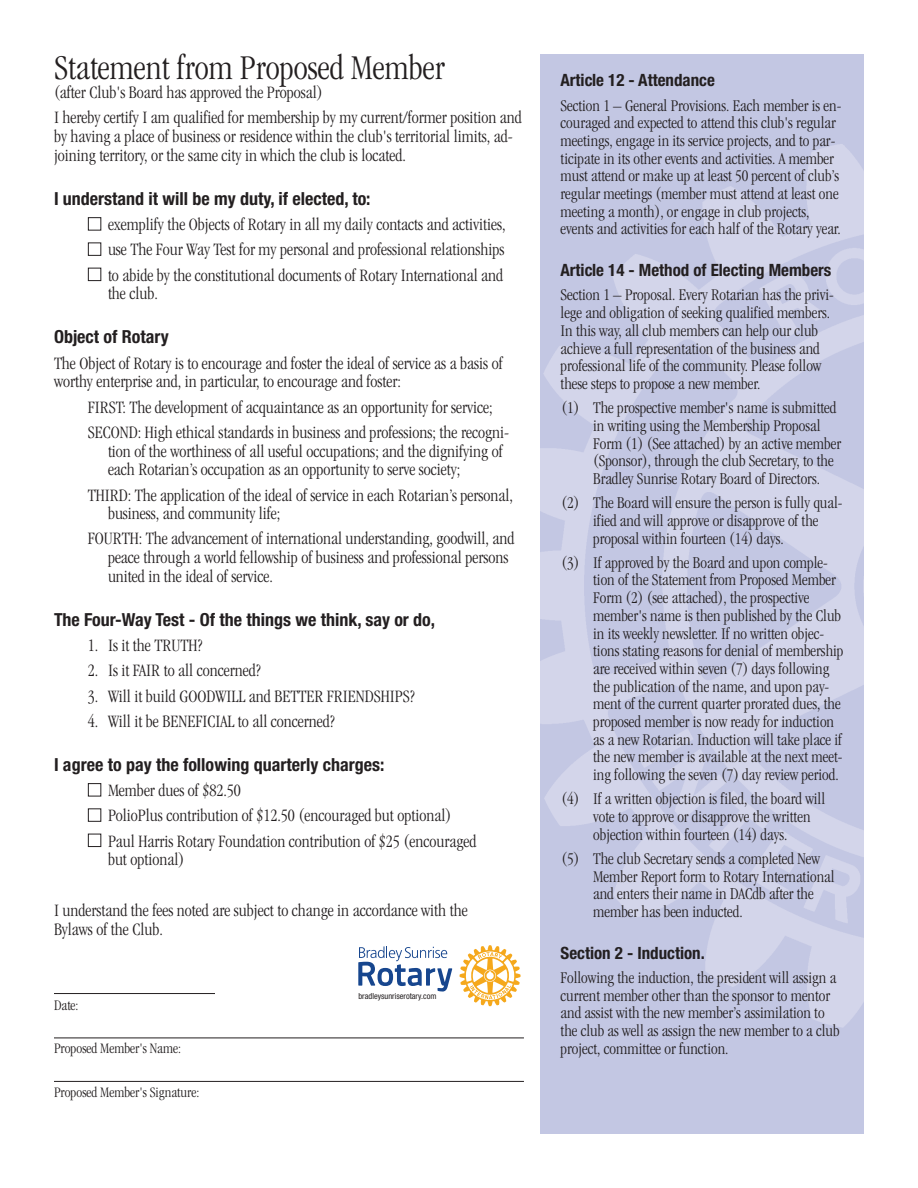
<style>
.page{position:relative;width:918px;height:1188px;background:#fff}
.page>*{position:absolute;margin:0;border:0;box-sizing:border-box;transform-origin:0 0}
.t1{font:300 condensed 36px "Garamond";color:#231f20}
.t2{font:300 condensed 18px/18.8px "Garamond";color:#231f20}
.t3{font:700 condensed 18px "Helvetica Neue";color:#231f20}
.t4{font:300 condensed 16.95px/17.7px "Garamond";color:#231f20}
.t5{font:700 condensed 16.95px "Helvetica Neue";color:#231f20}
.t6{font:300 condensed 15px "Garamond";color:#231f20}
.t7{font:condensed 8.4px "Helvetica Neue";color:#231f20}
.s1{color:#fff}
</style>
<div class="page">
<img style="left:540px;top:54px;width:324px;height:1076px">
<hr style="left:54px;top:993px;width:470px;height:1px;background:#231f20">
<hr style="left:54px;top:1038px;width:470px;height:1px;background:#231f20">
<hr style="left:54px;top:1081px;width:470px;height:1px;background:#231f20">
<div style="left:216px;top:942px;width:315px;height:67px;background:#fff"></div>
<svg style="left:460px;top:945px;width:61px;height:61px"></svg>
<svg style="left:358px;top:946px;width:94px;height:46px"></svg>
<h1 class="t1" style="left:54px;top:54px;width:392px">Statement from Proposed Member</h1>
<p class="t2" style="left:54px;top:81px;width:469px;line-height:25.2px">(after Club's Board has approved the Proposal)<br>I hereby certify I am qualified for membership by my current/former position and</p>
<p class="t2" style="left:54px;top:128px;width:460px">by having a place of business or residence within the club's territorial limits, ad&shy;joining territory, or the same city in which the club is located.</p>
<p class="t3" style="left:54px;top:192px;width:318px">I understand it will be my duty, if elected, to:</p>
<p class="t2" style="left:88px;top:216px;width:420px"><span class="s1">■</span> exemplify the Objects of Rotary in all my daily contacts and activities,</p>
<p class="t2" style="left:88px;top:242px;width:418px"><span class="s1">■</span> use The Four Way Test for my personal and professional relationships</p>
<p class="t2" style="left:108px;top:267px;width:397px;text-indent:-20px"><span class="s1">■</span> to abide by the constitutional documents of Rotary International and the club.</p>
<p class="t3" style="left:54px;top:330px;width:116px">Object of Rotary</p>
<p class="t2" style="left:54px;top:355px;width:450px">The Object of Rotary is to encourage and foster the ideal of service as a basis of worthy enterprise and, in particular, to encourage and foster:</p>
<p class="t2" style="left:88px;top:396px;width:423px;line-height:25.2px">FIRST: The development of acquaintance as an opportunity for service;<br>SECOND: High ethical standards in business and professions; the recogni-</p>
<p class="t2" style="left:108px;top:443px;width:396px">tion of the worthiness of all useful occupations; and the dignifying of each Rotarian’s occupation as an opportunity to serve society;</p>
<p class="t2" style="left:108px;top:487px;width:407px;text-indent:-20px">THIRD: The application of the ideal of service in each Rotarian’s personal, business, and community life;</p>
<p class="t2" style="left:108px;top:531px;width:408px;text-indent:-20px">FOURTH: The advancement of international understanding, goodwill, and peace through a world fellowship of business and professional persons united in the ideal of service.</p>
<p class="t3" style="left:54px;top:613px;width:383px">The Four-Way Test - Of the things we think, say or do,</p>
<p class="t2" style="left:88px;top:637px;width:116px">1. Is it the TRUTH?</p>
<p class="t2" style="left:88px;top:663px;width:175px">2. Is it FAIR to all concerned?</p>
<p class="t2" style="left:88px;top:688px;width:329px">3. Will it build GOODWILL and BETTER FRIENDSHIPS?</p>
<p class="t2" style="left:88px;top:713px;width:249px">4. Will it be BENEFICIAL to all concerned?</p>
<p class="t3" style="left:54px;top:758px;width:332px">I agree to pay the following quarterly charges:</p>
<p class="t2" style="left:88px;top:782px;width:155px"><span class="s1">■</span> Member dues of $82.50</p>
<p class="t2" style="left:88px;top:808px;width:365px"><span class="s1">■</span> PolioPlus contribution of $12.50 (encouraged but optional)</p>
<p class="t2" style="left:108px;top:833px;width:370px;text-indent:-20px"><span class="s1">■</span> Paul Harris Rotary Foundation contribution of $25 (encouraged but optional)</p>
<p class="t2" style="left:54px;top:902px;width:415px">I understand the fees noted are subject to change in accordance with the<br>Bylaws of the Club.</p>
<p class="t6" style="left:54px;top:999px;width:26px">Date:</p>
<p class="t6" style="left:54px;top:1043px;width:129px">Proposed Member's Name:</p>
<p class="t6" style="left:54px;top:1086px;width:147px">Proposed Member's Signature:</p>
<p class="t7" style="left:358px;top:993px;width:80px">bradleysunriserotary.com</p>
<p class="t5" style="left:561px;top:74px;width:156px">Article 12 - Attendance</p>
<p class="t4" style="left:561px;top:97px;width:282px">Section 1 – General Provisions. Each member is en&shy;couraged and expected to attend this club's regular meetings, engage in its service projects, and to par&shy;ticipate in its other events and activities. A member must attend or make up at least 50 percent of club’s regular meetings (member must attend at least one meeting a month), or engage in club projects, events and activities for each half of the Rotary year.</p>
<p class="t5" style="left:561px;top:264px;width:272px">Article 14 - Method of Electing Members</p>
<p class="t4" style="left:561px;top:287px;width:275px">Section 1 – Proposal. Every Rotarian has the privi&shy;lege and obligation of seeking qualified members.<br>In this way, all club members can help our club achieve a full representation of the business and professional life of the community. Please follow these steps to propose a new member.</p>
<p class="t4" style="left:593px;top:400px;width:250px;text-indent:-32px">(1) The prospective member's name is submitted in writing using the Membership Proposal Form (1) (See attached) by an active member (Sponsor), through the club Secretary, to the Bradley Sunrise Rotary Board of Directors.</p>
<p class="t4" style="left:593px;top:495px;width:251px;text-indent:-32px">(2) The Board will ensure the person is fully qual&shy;ified and will approve or disapprove of the proposal within fourteen (14) days.</p>
<p class="t4" style="left:593px;top:555px;width:252px;text-indent:-32px">(3) If approved by the Board and upon comple&shy;tion of the Statement from Proposed Member Form (2) (see attached), the prospective member's name is then published by the Club in its weekly newsletter. If no written objec&shy;tions stating reasons for denial of membership are received within seven (7) days following the publication of the name, and upon pay&shy;ment of the current quarter prorated dues, the proposed member is now ready for induction as a new Rotarian. Induction will take place if the new member is available at the next meet&shy;ing following the seven (7) day review period.</p>
<p class="t4" style="left:593px;top:791px;width:233px;text-indent:-32px">(4) If a written objection is filed, the board will vote to approve or disapprove the written objection within fourteen (14) days.</p>
<p class="t4" style="left:593px;top:851px;width:243px;text-indent:-32px">(5) The club Secretary sends a completed New Member Report form to Rotary International and enters their name in DACdb after the member has been inducted.</p>
<p class="t5" style="left:561px;top:947px;width:146px">Section 2 - Induction.</p>
<p class="t4" style="left:561px;top:970px;width:281px">Following the induction, the president will assign a current member other than the sponsor to mentor and assist with the new member’s assimilation to the club as well as assign the new member to a club project, committee or function.</p>
</div>
